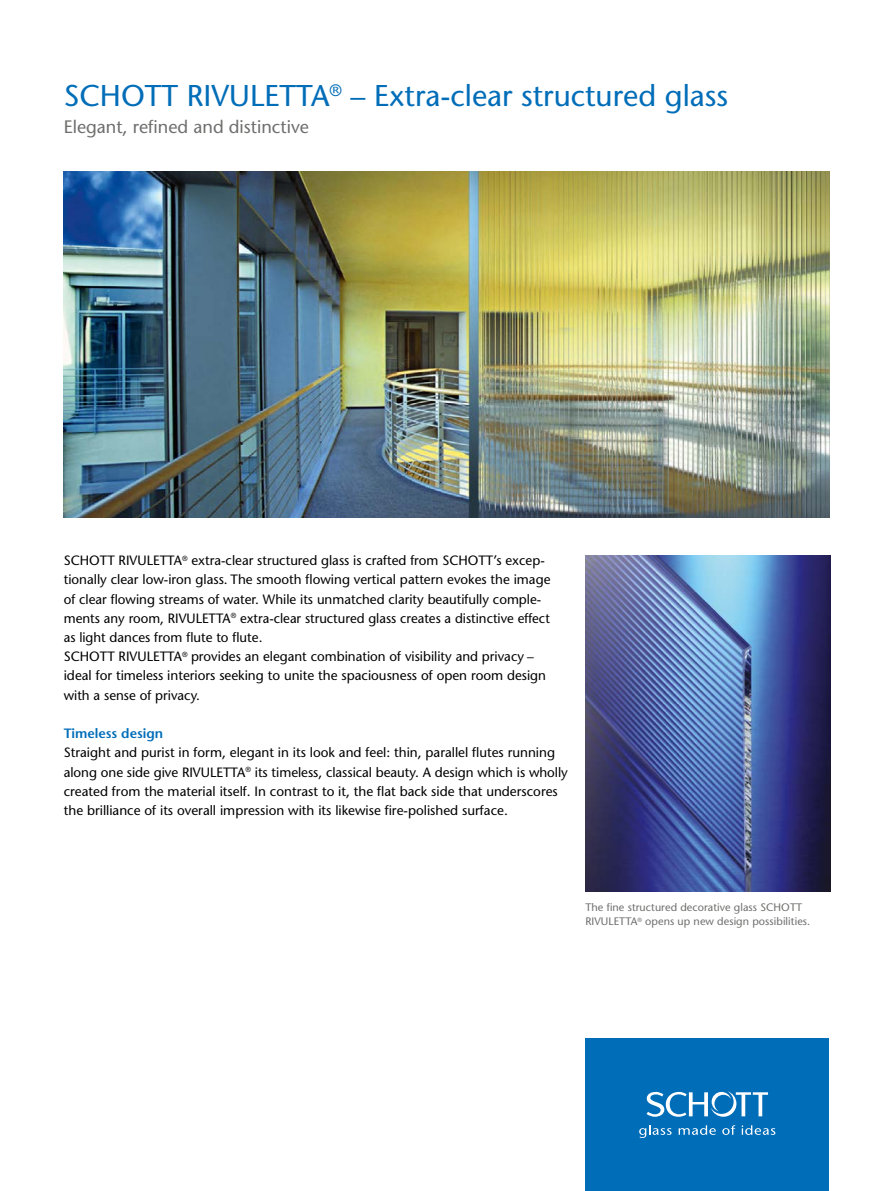
<style>
.page{position:relative;width:893px;height:1191px;background:#fff}
.page>*{position:absolute;margin:0;border:0;box-sizing:border-box;transform-origin:0 0}
.t1{font:500 30px "Stone Sans Std";color:#006db8}
.t2{font:500 18px "Stone Sans Std";color:#6f6f6e}
.t3{font:500 13.5px/19.2px "Stone Sans Std";color:#000}
.t4{font:600 13.5px "Stone Sans Std";color:#006db8}
.t5{font:500 10.8px/14.2px "Stone Sans Std";letter-spacing:.005em;color:#6f6f6e}
</style>
<div class="page">
<div style="left:585px;top:1038px;width:244px;height:153px;background:#006db8"></div>
<svg style="left:639px;top:1125px;width:33px;height:13px"></svg>
<svg style="left:679px;top:1125px;width:37px;height:9px"></svg>
<svg style="left:722px;top:1125px;width:13px;height:9px"></svg>
<svg style="left:742px;top:1125px;width:33px;height:9px"></svg>
<svg style="left:647px;top:1091px;width:121px;height:25px"></svg>
<img style="left:64px;top:171px;width:765px;height:346px">
<img style="left:585px;top:555px;width:245px;height:336px">
<h1 class="t1" style="left:64px;top:78px;width:666px">SCHOTT RIVULETTA<sup>®</sup> – Extra-clear structured glass</h1>
<h2 class="t2" style="left:64px;top:116px;width:247px">Elegant, refined and distinctive</h2>
<p class="t3" style="left:64px;top:551px;width:488px">SCHOTT RIVULETTA<sup>®</sup> extra-clear structured glass is crafted from SCHOTT’s excep&shy;tionally clear low-iron glass. The smooth flowing vertical pattern evokes the image of clear flowing streams of water. While its unmatched clarity beautifully comple&shy;ments any room, RIVULETTA<sup>®</sup> extra-clear structured glass creates a distinctive effect as light dances from flute to flute.<br>SCHOTT RIVULETTA<sup>®</sup> provides an elegant combination of visibility and privacy – ideal for timeless interiors seeking to unite the spaciousness of open room design with a sense of privacy.</p>
<p class="t4" style="left:64px;top:725px;width:101px">Timeless design</p>
<p class="t3" style="left:64px;top:743px;width:506px">Straight and purist in form, elegant in its look and feel: thin, parallel flutes running along one side give RIVULETTA<sup>®</sup> its timeless, classical beauty. A design which is wholly created from the material itself. In contrast to it, the flat back side that underscores the brilliance of its overall impression with its likewise fire-polished surface.</p>
<p class="t5" style="left:585px;top:900px;width:226px">The fine structured decorative glass SCHOTT<br>RIVULETTA<sup>®</sup> opens up new design possibilities.</p>
</div>
